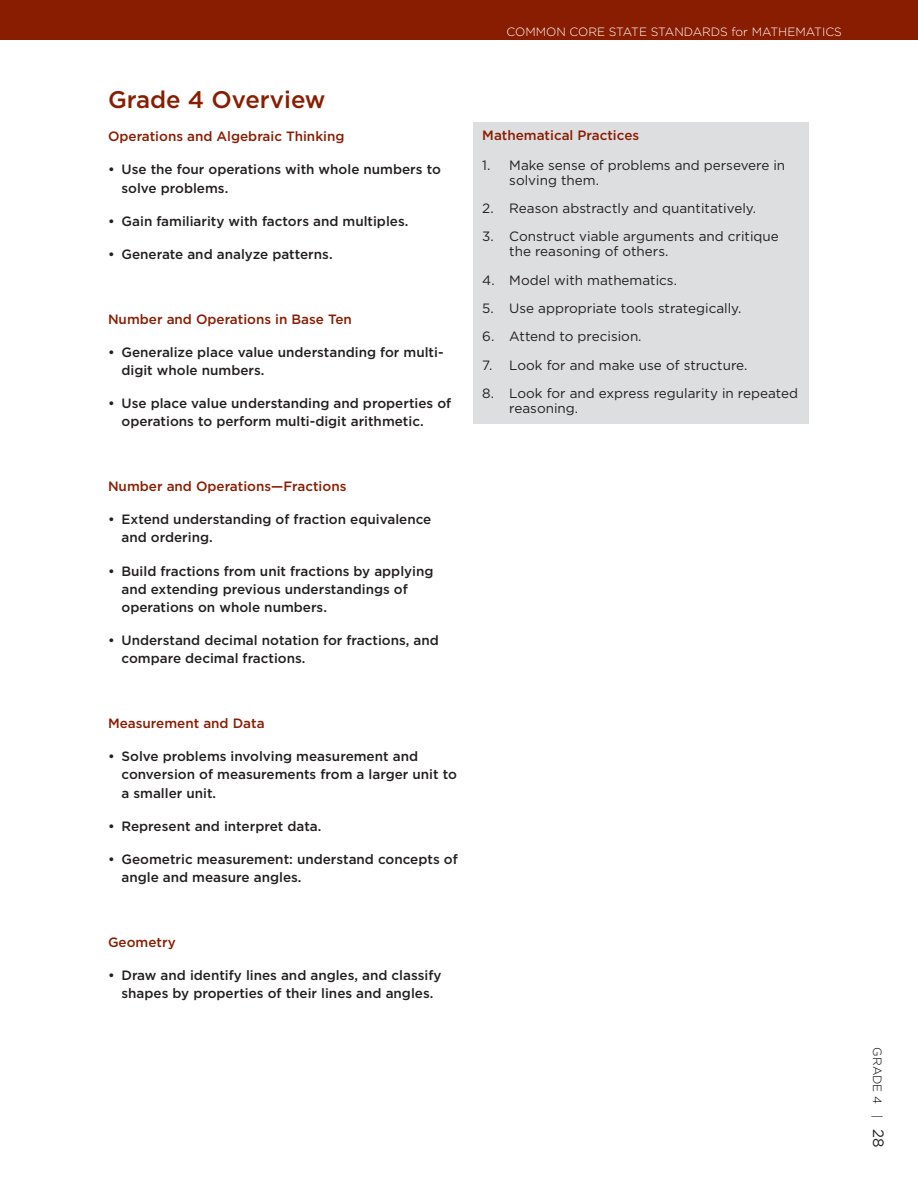
<style>
.page{position:relative;width:918px;height:1188px;background:#fff}
.page>*{position:absolute;margin:0;border:0;box-sizing:border-box;transform-origin:0 0}
.t1{font:500 24px "Gotham";color:#891d02}
.t2{font:500 13.5px/18.1px "Gotham";color:#231f20}
.t3{font:13.5px/14.9px "Gotham";color:#231f20}
.t4{font:500 13.5px "Gotham";color:#891d02}
.t5{font:300 12px "Gotham";color:#fff}
.t6{font:300 12px "Gotham";color:#000}
.s1{font-weight:400;font-size:15px;color:#231f20}
</style>
<div class="page">
<div style="left:0;top:0;width:918px;height:40px;background:#891d02"></div>
<div style="left:473px;top:122px;width:336px;height:301px;background:#dddee0"></div>
<h1 class="t1" style="left:108px;top:84px;width:219px">Grade 4 Overview</h1>
<p class="t4" style="left:108px;top:128px;width:238px">Operations and Algebraic Thinking</p>
<p class="t2" style="left:122px;top:160px;width:321px;text-indent:-14px">• Use the four operations with whole numbers to solve problems.</p>
<p class="t2" style="left:108px;top:212px;width:302px">• Gain familiarity with factors and multiples.</p>
<p class="t2" style="left:108px;top:245px;width:226px">• Generate and analyze patterns.</p>
<p class="t4" style="left:108px;top:310px;width:245px">N umber and Operations in Base Ten</p>
<p class="t2" style="left:122px;top:343px;width:324px;text-indent:-14px">• Generalize place value understanding for multi&shy;digit whole numbers.</p>
<p class="t2" style="left:122px;top:394px;width:331px;text-indent:-14px">• Use place value understanding and properties of operations to perform multi-digit arithmetic.</p>
<p class="t4" style="left:108px;top:477px;width:240px">N umber and Operations—Fractions</p>
<p class="t2" style="left:122px;top:510px;width:311px;text-indent:-14px">• Extend understanding of fraction equivalence and ordering.</p>
<p class="t2" style="left:122px;top:562px;width:314px;text-indent:-14px">• Build fractions from unit fractions by applying and extending previous understandings of operations on whole numbers.</p>
<p class="t2" style="left:122px;top:631px;width:319px;text-indent:-14px">• Understand decimal notation for fractions, and compare decimal fractions.</p>
<p class="t4" style="left:108px;top:714px;width:158px">Measurement and Data</p>
<p class="t2" style="left:122px;top:747px;width:337px;text-indent:-14px">• Solve problems involving measurement and conversion of measurements from a larger unit to a smaller unit.</p>
<p class="t2" style="left:108px;top:817px;width:215px">• Represent and interpret data.</p>
<p class="t2" style="left:122px;top:850px;width:338px;text-indent:-14px">• Geometric measurement: understand concepts of angle and measure angles.</p>
<p class="t4" style="left:108px;top:933px;width:69px">Geometry</p>
<p class="t2" style="left:108px;top:966px;width:335px;text-align:center">• Draw and identify lines and angles, and classify shapes by properties of their lines and angles.</p>
<p class="t5" style="left:507px;top:24px;width:255px">COMMON CORE STATE STANDARDS FOR MAT</p>
<p class="t5" style="left:778px;top:24px;width:19px">HEMAT</p>
<p class="t5" style="left:822px;top:24px;width:21px">ICS</p>
<p class="t4" style="left:482px;top:126px;width:158px">Mathematical Practices</p>
<p class="t3" style="left:509px;top:157px;width:277px;text-indent:-27px">1. Make sense of problems and persevere in solving them.</p>
<p class="t3" style="left:482px;top:201px;width:275px">2. Reason abstractly and quantitatively.</p>
<p class="t3" style="left:509px;top:229px;width:271px;text-indent:-27px">3. Construct viable arguments and critique the reasoning of others.</p>
<p class="t3" style="left:482px;top:272px;width:196px">4. Model with mathematics.</p>
<p class="t3" style="left:482px;top:301px;width:261px">5. Use appropriate tools strategically.</p>
<p class="t3" style="left:482px;top:329px;width:161px">6. Attend to precision.</p>
<p class="t3" style="left:482px;top:357px;width:267px">7. Look for and make use of structure.</p>
<p class="t3" style="left:509px;top:386px;width:290px;text-indent:-27px">8. Look for and express regularity in repeated reasoning.</p>
<p class="t6" style="left:885px;top:1047px;width:102px;rotate:90deg">G RADE 4 | <span class="s1">28</span></p>
</div>
